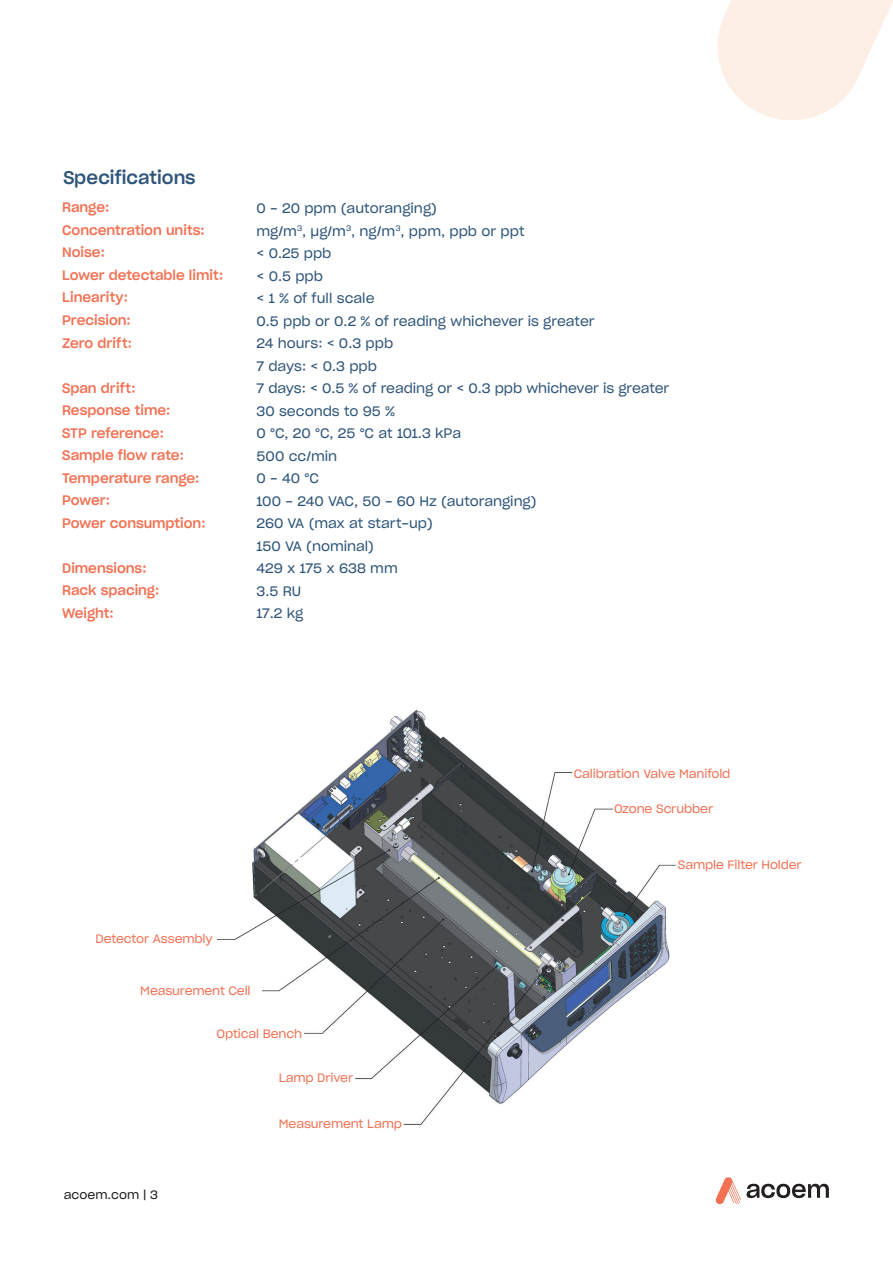
<style>
.page{position:relative;width:893px;height:1263px;background:#fff}
.page>*{position:absolute;margin:0;border:0;box-sizing:border-box;transform-origin:0 0}
.t1{font:18px "Sharp Grotesk Medium 20";letter-spacing:.005em;color:#2e557a}
.t2{font:13.5px/22.5px "Sharp Grotesk Book 20";letter-spacing:-.005em;color:#2e557a}
.t3{font:13.5px/22.5px "Sharp Grotesk Medium 20";color:#f37153}
.t4{font:12px "Sharp Grotesk Book 20";letter-spacing:-.01em;color:#f37153}
.t5{font:12px "Sharp Grotesk Book 20";letter-spacing:.005em;color:#231f20}
</style>
<div class="page">
<img style="left:217px;top:709px;width:504px;height:496px">
<div style="left:574px;top:758px;width:158px;height:29px;background:#fff"></div>
<div style="left:614px;top:794px;width:141px;height:29px;background:#fff"></div>
<div style="left:678px;top:850px;width:141px;height:29px;background:#fff"></div>
<div style="left:140px;top:975px;width:122px;height:29px;background:#fff"></div>
<div style="left:217px;top:1018px;width:87px;height:29px;background:#fff"></div>
<div style="left:279px;top:1063px;width:75px;height:29px;background:#fff"></div>
<div style="left:279px;top:1109px;width:124px;height:28px;background:#fff"></div>
<svg style="left:717px;top:0;width:176px;height:120px"></svg>
<svg style="left:715px;top:1177px;width:114px;height:27px"></svg>
<h1 class="t1" style="left:63px;top:163px;width:134px">Specifications</h1>
<p class="t3" style="left:62px;top:195px;width:163px">Range:<br>Concentration units:<br>Noise:<br>Lower detectable limit:<br>Linearity:<br>Precision:<br>Zero drift:</p>
<p class="t3" style="left:62px;top:375px;width:145px">Span drift:<br>Response time:<br>STP reference:<br>Sample flow rate:<br>Temperature range:<br>Power:<br>Power consumption:</p>
<p class="t3" style="left:62px;top:555px;width:99px">Dimensions:<br>Rack spacing:<br>Weight:</p>
<p class="t2" style="left:256px;top:196px;width:414px">0 - 20 ppm (autoranging)<br>mg/m<sup>3</sup>, μg/m<sup>3</sup>, ng/m<sup>3</sup>, ppm, ppb or ppt<br>&lt; 0.25 ppb<br>&lt; 0.5 ppb<br>&lt; 1 % of full scale<br>0.5 ppb or 0.2 % of reading whichever is greater<br>24 hours: &lt; 0.3 ppb<br>7 days: &lt; 0.3 ppb<br>7 days: &lt; 0.5 % of reading or &lt; 0.3 ppb whichever is greater<br>30 seconds to 95 %<br>0 °C, 20 °C, 25 °C at 101.3 kPa<br>500 cc/min<br>0 - 40 °C<br>100 - 240 VAC, 50 - 60 Hz (autoranging)<br>260 VA (max at start-up)<br>150 VA (nominal)<br>429 x 175 x 638 mm<br>3.5 RU<br>17.2 kg</p>
<p class="t4" style="left:95px;top:929px;width:119px">Detector Assembly</p>
<p class="t4" style="left:574px;top:764px;width:158px">Calibration Valve Manifold</p>
<p class="t4" style="left:614px;top:799px;width:101px">Ozone Scrubber</p>
<p class="t4" style="left:678px;top:855px;width:125px">Sample Filter Holder</p>
<p class="t4" style="left:140px;top:981px;width:112px">Measurement Cell</p>
<p class="t4" style="left:217px;top:1024px;width:87px">Optical Bench</p>
<p class="t4" style="left:279px;top:1068px;width:76px">Lamp Driver</p>
<p class="t4" style="left:279px;top:1114px;width:125px">Measurement Lamp</p>
<p class="t5" style="left:64px;top:1185px;width:96px">acoem.com | 3</p>
</div>
